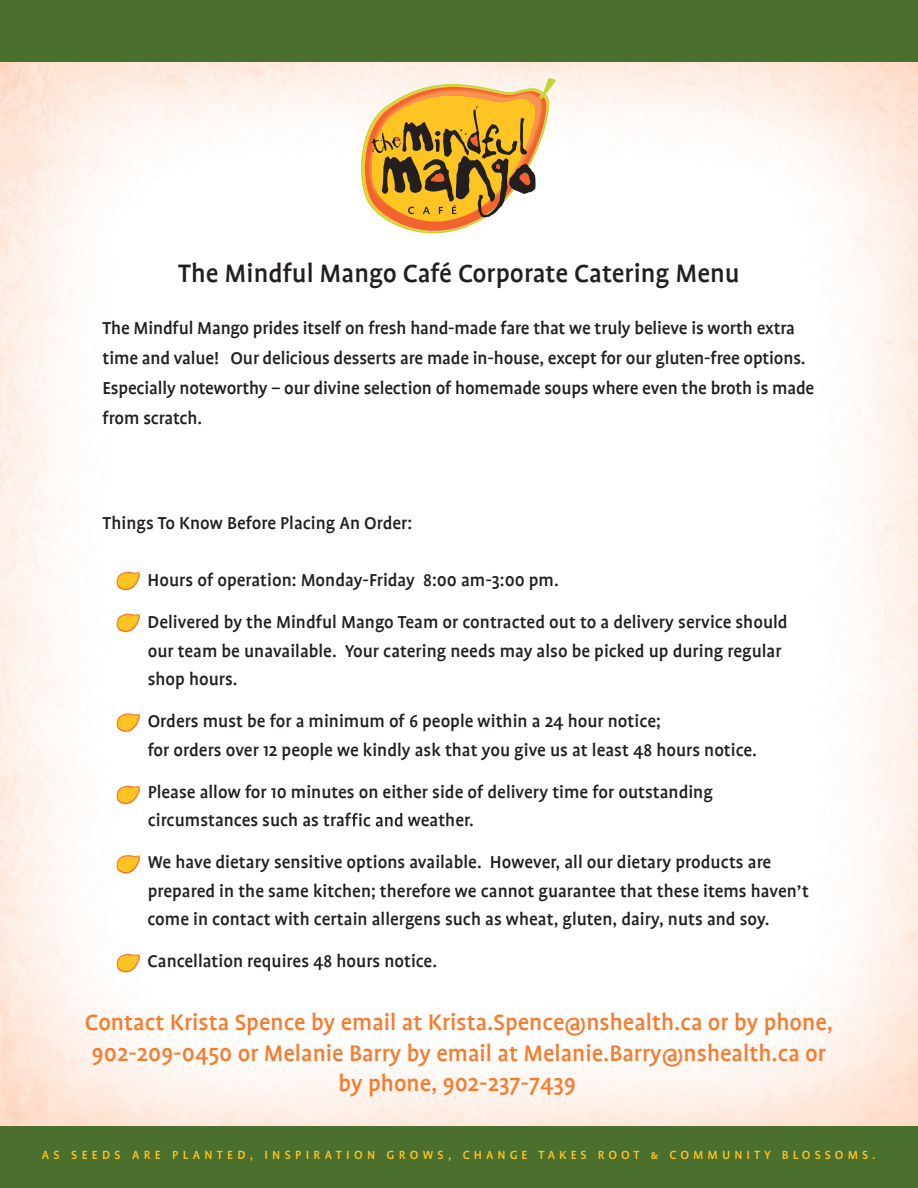
<style>
.page{position:relative;width:918px;height:1188px;background:#fff}
.page>*{position:absolute;margin:0;border:0;box-sizing:border-box;transform-origin:0 0}
.t1{font:500 28.5px "Profile";color:#231f20}
.t2{font:500 25.5px/30.6px "Profile";color:#f47d31;text-align:center}
.t3{font:500 19.5px/28.5px "Profile";color:#231f20}
.t4{font:500 13.5px "Profile SC";letter-spacing:.305em;color:#fec422}
</style>
<div class="page">
<img style="left:0;top:61px;width:918px;height:1066px">
<div style="left:0;top:1127px;width:918px;height:61px;background:#4b6f2c"></div>
<div style="left:0;top:0;width:918px;height:61px;background:#4b6f2c"></div>
<svg style="left:361px;top:78px;width:195px;height:155px"></svg>
<svg style="left:352px;top:813px;width:51px;height:14px"></svg>
<svg style="left:116px;top:571px;width:25px;height:19px"></svg>
<svg style="left:116px;top:613px;width:25px;height:19px"></svg>
<svg style="left:116px;top:713px;width:25px;height:19px"></svg>
<svg style="left:116px;top:785px;width:25px;height:19px"></svg>
<svg style="left:116px;top:854px;width:25px;height:20px"></svg>
<svg style="left:116px;top:953px;width:25px;height:20px"></svg>
<p class="t1" style="left:178px;top:259px;width:563px">The Mindful Mango Café Corporate Catering Menu</p>
<p class="t3" style="left:103px;top:313px;width:713px;line-height:30px">The Mindful Mango prides itself on fresh hand-made fare that we truly believe is worth extra time and value! Our delicious desserts are made in-house, except for our gluten-free options.<br>Especially noteworthy – our divine selection of homemade soups where even the broth is made from scratch.</p>
<p class="t3" style="left:103px;top:509px;width:311px">Things To Know Before Placing An Order:</p>
<p class="t3" style="left:148px;top:559px;width:641px;line-height:42px">Hours of operation: Monday-Friday 8:00 am-3:00 pm.<br>Delivered by the Mindful Mango Team or contracted out to a delivery service should</p>
<p class="t3" style="left:148px;top:637px;width:636px">our team be unavailable. Your catering needs may also be picked up during regular shop hours.</p>
<p class="t3" style="left:148px;top:707px;width:611px">Orders must be for a minimum of 6 people within a 24 hour notice;<br>for orders over 12 people we kindly ask that you give us at least 48 hours notice.</p>
<p class="t3" style="left:148px;top:778px;width:567px">Please allow for 10 minutes on either side of delivery time for outstanding circumstances such as traf</p>
<p class="t3" style="left:148px;top:799px;width:625px;line-height:42px;text-indent:260px">weather.<br>We have dietary sensitive options available. However, all our dietary products are</p>
<p class="t3" style="left:148px;top:877px;width:663px">prepared in the same kitchen; therefore we cannot guarantee that these items haven’t come in contact with certain allergens such as wheat, gluten, dairy, nuts and soy.</p>
<p class="t3" style="left:148px;top:947px;width:291px">Cancellation requires 48 hours notice.</p>
<p class="t2" style="left:85px;top:1007px;width:750px">Contact Krista Spence by email at Krista.Spence@nshealth.ca or by phone,<br>902-209-0450 or Melanie Barry by email at Melanie.Barry@nshealth.ca or by phone, 902-237-7439</p>
<p class="t4" style="left:42px;top:1148px;width:835px">AS SEEDS ARE PLANTED, INSPIRATION GROWS, CHANGE TAKES ROOT &amp; COMMUNITY BLOSSOMS.</p>
</div>
